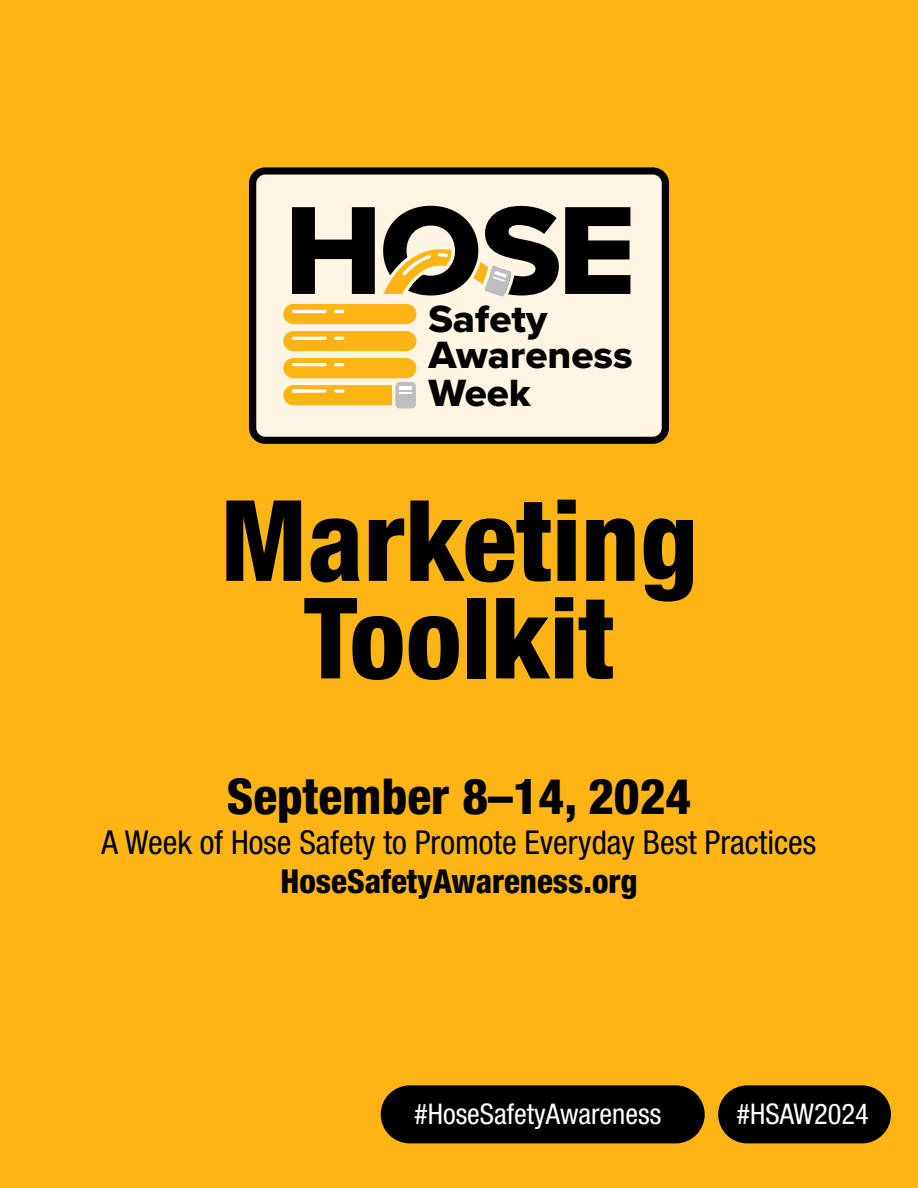
<style>
.page{position:relative;width:918px;height:1188px;background:#fcb515}
.page>*{position:absolute;margin:0;border:0;box-sizing:border-box;transform-origin:0 0}
.t1{font:800 condensed 112.5px/97.5px "Helvetica Neue LT Std";color:#000;text-align:center}
.t2{font:800 condensed 49.5px "Helvetica Neue LT Std";color:#000}
.t3{font:39.3px/37.2px "Proxima Nova Extrabld";color:#000}
.t4{font:condensed 33px "Helvetica Neue LT Std";color:#000}
.t5{font:800 condensed 33px "Helvetica Neue LT Std";color:#000}
.t6{font:condensed 28.5px "Helvetica Neue LT Std";color:#fff}
</style>
<div class="page">
<div style="left:381px;top:1085px;width:324px;height:58px;background:#000;border-radius:29px"></div>
<div style="left:718px;top:1085px;width:173px;height:58px;background:#000;border-radius:29px"></div>
<svg style="left:249px;top:167px;width:420px;height:277px;background:#dcd3c3"></svg>
<svg style="left:565px;top:207px;width:65px;height:87px;background:#3a3834"></svg>
<div style="left:283px;top:358px;width:133px;height:20px;background:#fcb515;border-radius:10px"></div>
<div style="left:283px;top:385px;width:133px;height:20px;background:#fcb515;border-radius:10px"></div>
<div style="left:283px;top:331px;width:133px;height:20px;background:#fcb515;border-radius:10px"></div>
<div style="left:283px;top:304px;width:133px;height:20px;background:#fcb515;border-radius:10px"></div>
<svg style="left:392px;top:379px;width:27px;height:33px"></svg>
<hr style="left:292px;top:337px;width:35px;height:3px;background:#fff;border-radius:2px">
<svg style="left:334px;top:337px;width:11px;height:3px"></svg>
<hr style="left:292px;top:363px;width:35px;height:3px;background:#fff;border-radius:2px">
<svg style="left:334px;top:363px;width:11px;height:3px"></svg>
<svg style="left:292px;top:389px;width:35px;height:4px"></svg>
<svg style="left:334px;top:389px;width:11px;height:4px"></svg>
<svg style="left:292px;top:206px;width:267px;height:111px;background:#8f846e"></svg>
<p class="t3" style="left:429px;top:300px;width:206px">Safety<br>Awareness<br>Week</p>
<h1 class="t1" style="left:220px;top:490px;width:480px">Marketing<br>Toolkit</h1>
<h2 class="t2" style="left:227px;top:765px;width:466px">September 8–14, 2024</h2>
<p class="t4" style="left:102px;top:823px;width:716px">A Week of Hose Safety to Promote Everyday Best Practices</p>
<p class="t5" style="left:280px;top:861px;width:359px">HoseSafetyAwareness.org</p>
<p class="t6" style="left:414px;top:1097px;width:249px">#HoseSafetyAwareness</p>
<p class="t6" style="left:737px;top:1097px;width:134px">#HSAW2024</p>
</div>
